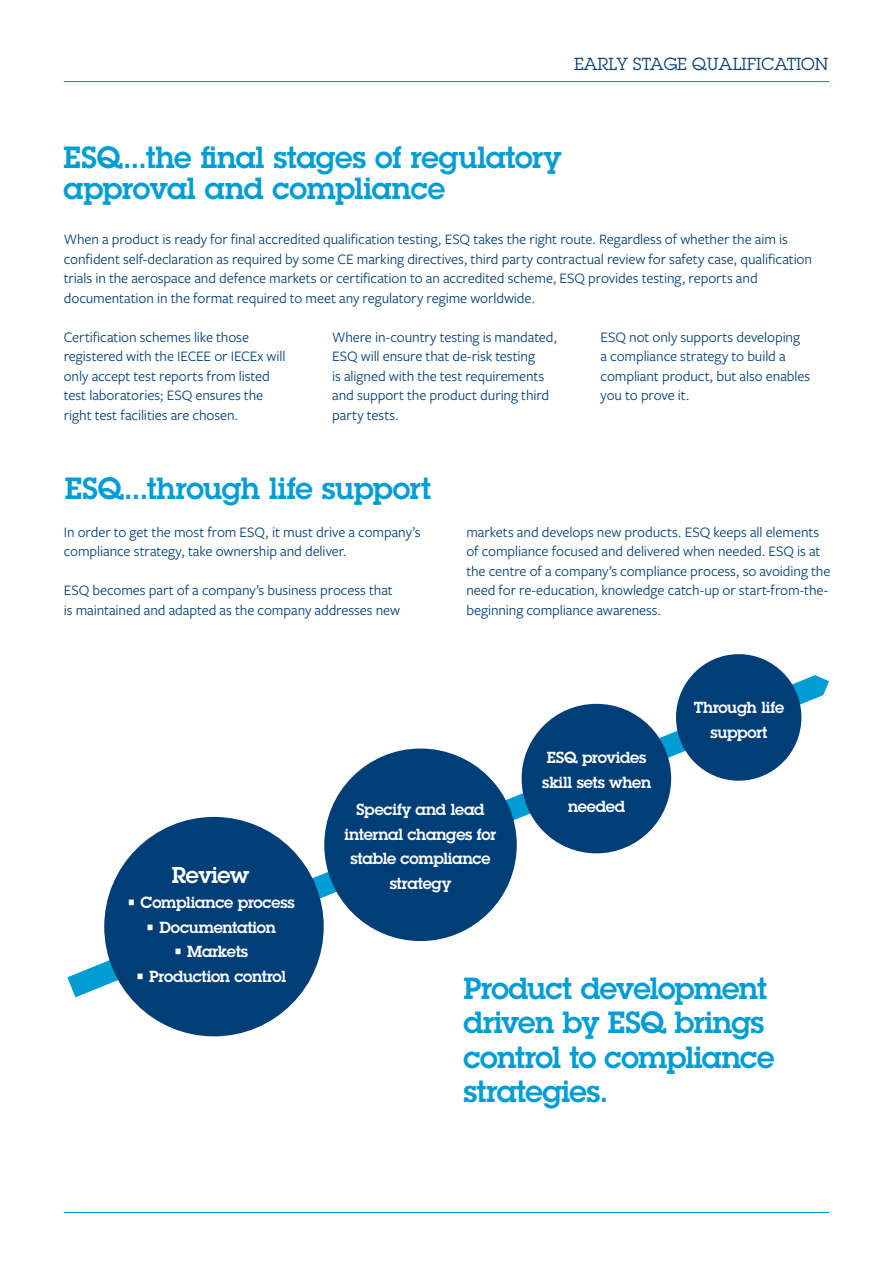
<style>
.page{position:relative;width:893px;height:1263px;background:#fff}
.page>*{position:absolute;margin:0;border:0;box-sizing:border-box;transform-origin:0 0}
.t1{font:600 30px/34.5px "Lubalin Graph Std";letter-spacing:-.02em;color:#009dd5}
.t2{font:600 22.5px "Lubalin Graph Std";letter-spacing:-.03em;color:#fff}
.t3{font:17.1px "Lubalin Graph Std";color:#003e78}
.t4{font:600 15.75px/24.8px "Lubalin Graph Std";letter-spacing:-.015em;color:#fff;text-align:center}
.t5{font:15px/19.5px "Freight Sans Pro";letter-spacing:-.005em;color:#003e78}
</style>
<div class="page">
<hr style="left:64px;top:1212px;width:765px;height:1px;background:#009dd5">
<hr style="left:64px;top:81px;width:765px;height:1px;background:#009dd5">
<svg style="left:67px;top:675px;width:762px;height:322px"></svg>
<div style="left:104px;top:817px;width:220px;height:219px;background:#003e78;border-radius:50%"></div>
<div style="left:324px;top:748px;width:193px;height:193px;background:#003e78;border-radius:50%"></div>
<div style="left:522px;top:704px;width:149px;height:149px;background:#003e78;border-radius:50%"></div>
<div style="left:676px;top:654px;width:125px;height:127px;background:#003e78;border-radius:50%"></div>
<p class="t3" style="left:574px;top:53px;width:256px">EARLY STAGE QUALIFICATION</p>
<h1 class="t1" style="left:64px;top:141px;width:499px;line-height:31.5px">ESQ...the final stages of regulatory approval and compliance</h1>
<p class="t5" style="left:64px;top:229px;width:750px">When a product is ready for final accredited qualification testing, ESQ takes the right route. Regardless of whether the aim is confident self-declaration as required by some CE marking directives, third party contractual review for safety case, qualification trials in the aerospace and defence markets or certification to an accredited scheme, ESQ provides testing, reports and documentation in the format required to meet any regulatory regime worldwide.</p>
<p class="t5" style="left:64px;top:327px;width:223px">Certification schemes like those registered with the IECEE or IECEx will only accept test reports from listed test laboratories; ESQ ensures the right test facilities are chosen.</p>
<p class="t5" style="left:332px;top:327px;width:226px">Where in-country testing is mandated,<br>ESQ will ensure that de-risk testing<br>is aligned with the test requirements and support the product during third party tests.</p>
<p class="t5" style="left:601px;top:327px;width:211px">ESQ not only supports developing a compliance strategy to build a compliant product, but also enables you to prove it.</p>
<h1 class="t1" style="left:65px;top:470px;width:368px">ESQ...through life support</h1>
<p class="t5" style="left:64px;top:522px;width:358px">In order to get the most from ESQ, it must drive a company’s compliance strategy, take ownership and deliver.</p>
<p class="t5" style="left:64px;top:580px;width:338px">ESQ becomes part of a company’s business process that is maintained and adapted as the company addresses new</p>
<p class="t5" style="left:466px;top:522px;width:366px">markets and develops new products. ESQ keeps all elements of compliance focused and delivered when needed. ESQ is at the centre of a company’s compliance process, so avoiding the need for re-education, knowledge catch-up or start-from-the&shy;beginning compliance awareness.</p>
<p class="t4" style="left:694px;top:695px;width:92px">Through life support</p>
<h2 class="t2" style="left:172px;top:860px;width:79px">Review</h2>
<p class="t4" style="left:127px;top:890px;width:170px">• Compliance process</p>
<p class="t4" style="left:146px;top:914px;width:132px">• Documentation</p>
<p class="t4" style="left:173px;top:939px;width:76px">• Markets</p>
<p class="t4" style="left:135px;top:964px;width:152px">• Production control</p>
<p class="t4" style="left:345px;top:797px;width:153px">Specify and lead internal changes for stable compliance strategy</p>
<p class="t4" style="left:542px;top:745px;width:110px">ESQ provides skill sets when needed</p>
<h1 class="t1" style="left:463px;top:971px;width:312px">Product development driven by ESQ brings control to compliance strategies.</h1>
</div>
